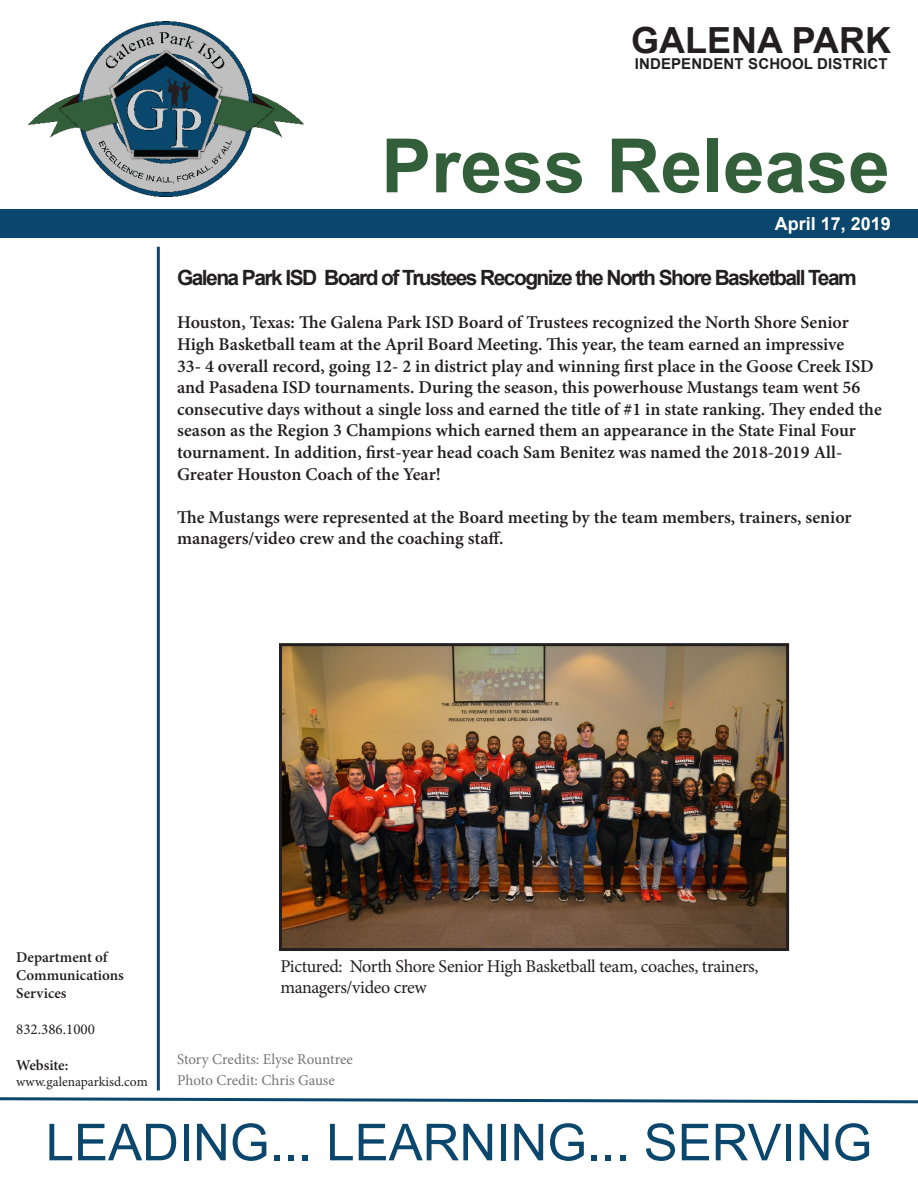
<style>
.page{position:relative;width:918px;height:1188px;background:#fff}
.page>*{position:absolute;margin:0;border:0;box-sizing:border-box;transform-origin:0 0}
.t1{font:700 75px "Arial";color:#325f3a}
.t2{font:51px "Arial";color:#0b466c}
.t3{font:700 36px "Arial";color:#231f20}
.t4{font:700 21px "Arial";letter-spacing:-.075em;color:#231f20}
.t5{font:600 18px/21.6px "Minion Pro";color:#231f20}
.t6{font:18px/21.6px "Minion Pro";letter-spacing:-.02em;color:#231f20}
.t7{font:700 18px "Arial";color:#fff}
.t8{font:15px "Minion Pro";color:#767575}
.t9{font:600 15px/18px "Minion Pro";color:#231f20}
.t10{font:700 15px "Arial";letter-spacing:.01em;color:#231f20}
.t11{font:15px "Minion Pro";color:#231f20}
.t12{font:13.5px "Minion Pro";color:#231f20}
</style>
<div class="page">
<div style="left:0;top:209px;width:918px;height:28px;background:#0b466c"></div>
<hr style="left:157px;top:247px;width:3px;height:843px;background:#0b466c">
<svg style="left:0;top:1097px;width:918px;height:7px"></svg>
<img style="left:28px;top:21px;width:276px;height:176px">
<img style="left:283px;top:647px;width:502px;height:300px">
<div style="left:279px;top:643px;width:510px;height:308px;border:3px solid #231f20"></div>
<p class="t3" style="left:631px;top:15px;width:261px">GALENA PARK</p>
<p class="t10" style="left:635px;top:53px;width:254px">INDEPENDENT SCHOOL DISTRICT</p>
<p class="t1" style="left:381px;top:113px;width:510px">Press Release</p>
<p class="t7" style="left:775px;top:211px;width:118px">April 17, 2019</p>
<p class="t4" style="left:177px;top:263px;width:681px">Galena Park ISD Board of Trustees Recognize the North Shore Basketball Team</p>
<p class="t5" style="left:177px;top:312px;width:706px">Houston, Texas: The Galena Park ISD Board of Trustees recognized the North Shore Senior High Basketball team at the April Board Meeting. This year, the team earned an impressive<br>33- 4 overall record, going 12- 2 in district play and winning first place in the Goose Creek ISD and Pasadena ISD tournaments. During the season, this powerhouse Mustangs team went 56 consecutive days without a single loss and earned the title of #1 in state ranking. They ended the season as the Region 3 Champions which earned them an appearance in the State Final Four tournament. In addition, first-year head coach Sam Benitez was named the 2018-2019 All-Greater Houston Coach of the Year!</p>
<p class="t5" style="left:177px;top:506px;width:676px">The Mustangs were represented at the Board meeting by the team members, trainers, senior managers/video crew and the coaching staff.</p>
<p class="t9" style="left:16px;top:948px;width:93px">Department of</p>
<p class="t9" style="left:16px;top:966px;width:109px">Communications<br>Services</p>
<p class="t11" style="left:16px;top:1019px;width:80px">832.386.1000</p>
<p class="t9" style="left:16px;top:1056px;width:54px">Website:</p>
<p class="t12" style="left:16px;top:1073px;width:133px">www.galenaparkisd.com</p>
<p class="t2" style="left:46px;top:1107px;width:828px">LEADING... LEARNING... SERVING</p>
<p class="t6" style="left:280px;top:955px;width:480px">Pictured: North Shore Senior High Basketball team, coaches, trainers, managers/video crew</p>
<p class="t8" style="left:177px;top:1049px;width:177px">Story Credits: Elyse Rountree</p>
<p class="t8" style="left:177px;top:1070px;width:159px">Photo Credit: Chris Gause</p>
</div>
